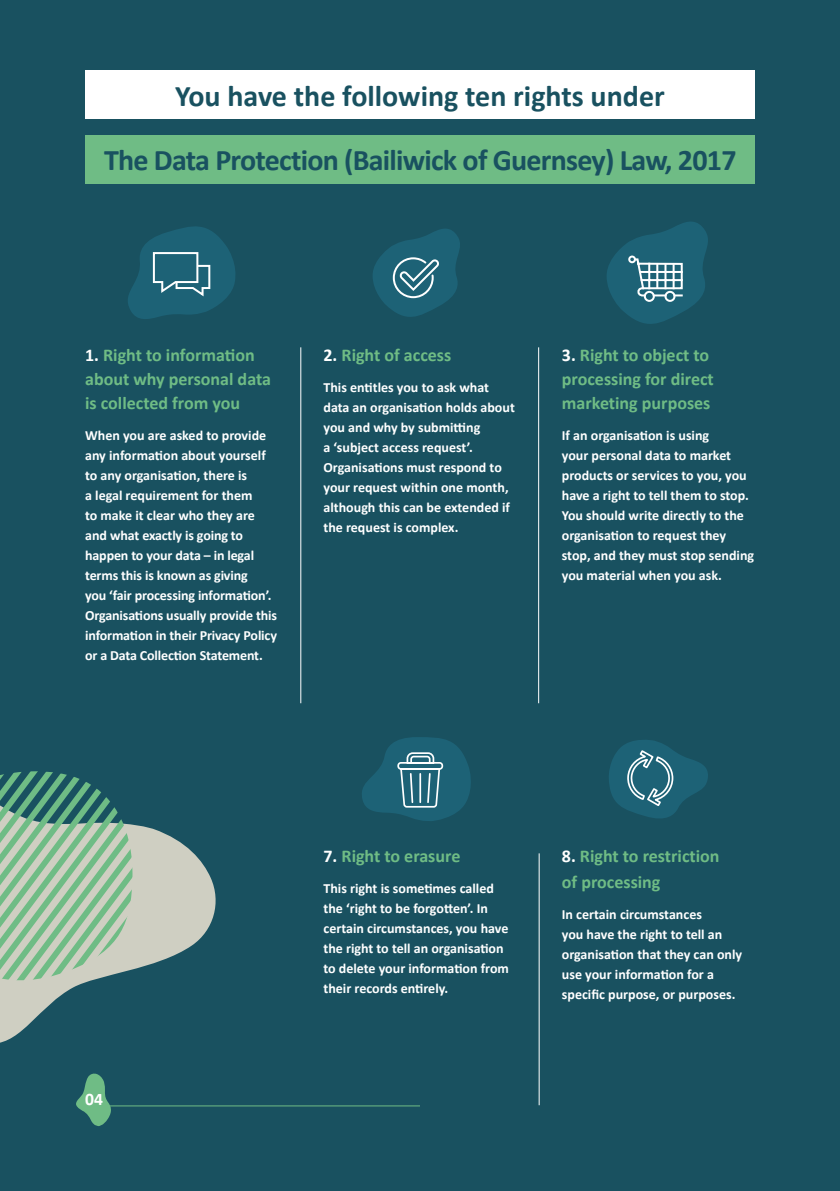
<style>
.page{position:relative;width:840px;height:1191px;background:#fff}
.page>*{position:absolute;margin:0;border:0;box-sizing:border-box;transform-origin:0 0}
.t1{font:700 30px/64.8px "Calibri";letter-spacing:-.025em;color:#195160;text-align:center}
.t2{font:700 18px/24px "Calibri";color:#6fbc85}
.t3{font:700 17.6px "Calibri";color:#fff}
.t4{font:700 14px/20px "Calibri";color:#fff}
.s1{color:#fff}
</style>
<div class="page">
<div style="left:0;top:0;width:839px;height:1191px;background:#195160"></div>
<svg style="left:76px;top:1073px;width:37px;height:53px"></svg>
<hr style="left:81px;top:1105px;width:339px;height:1px;background:#6fbc85">
<hr style="left:538px;top:853px;width:1px;height:252px;background:#fff">
<hr style="left:538px;top:347px;width:1px;height:356px;background:#fff">
<hr style="left:300px;top:347px;width:1px;height:356px;background:#fff">
<div style="left:85px;top:71px;width:669px;height:48px;background:#fff"></div>
<div style="left:85px;top:135px;width:669px;height:48px;background:#6fbc85"></div>
<svg style="left:0;top:824px;width:216px;height:219px"></svg>
<svg style="left:0;top:771px;width:133px;height:211px"></svg>
<svg style="left:362px;top:737px;width:109px;height:84px"></svg>
<svg style="left:609px;top:740px;width:99px;height:78px"></svg>
<svg style="left:128px;top:226px;width:107px;height:93px"></svg>
<svg style="left:373px;top:229px;width:87px;height:88px"></svg>
<svg style="left:607px;top:222px;width:101px;height:102px"></svg>
<div style="left:643px;top:291px;width:11px;height:11px;border:2px solid #fff;border-radius:50%"></div>
<div style="left:628px;top:255px;width:7px;height:8px;border:2px solid #fff;border-radius:50%"></div>
<div style="left:664px;top:291px;width:11px;height:11px;border:2px solid #fff;border-radius:50%"></div>
<hr style="left:648px;top:264px;width:2px;height:24px;background:#fff">
<hr style="left:656px;top:264px;width:2px;height:24px;background:#fff">
<hr style="left:664px;top:264px;width:2px;height:24px;background:#fff">
<hr style="left:672px;top:264px;width:2px;height:24px;background:#fff">
<hr style="left:639px;top:271px;width:42px;height:2px;background:#fff">
<hr style="left:641px;top:279px;width:40px;height:2px;background:#fff">
<h1 class="t1" style="left:104px;top:63px;width:633px">You have the following ten rights under<br>The Data Protection (Bailiwick of Guernsey) Law, 2017</h1>
<p class="t2" style="left:85px;top:343px;width:187px"><span class="s1">1.</span> Right to information about why personal data is collected from you</p>
<p class="t4" style="left:85px;top:425px;width:193px">When you are asked to provide any information about yourself to any organisation, there is<br>a legal requirement for them<br>to make it clear who they are and what exactly is going to happen to your data – in legal terms this is known as giving<br>you ‘fair processing information’.<br>Organisations usually provide this information in their Privacy Policy or a Data Collection Statement.</p>
<p class="t2" style="left:323px;top:343px;width:129px"><span class="s1">2.</span> Right of access</p>
<p class="t4" style="left:323px;top:377px;width:193px">This entitles you to ask what data an organisation holds about you and why by submitting<br>a ‘subject access request’.<br>Organisations must respond to your request within one month, although this can be extended if the request is complex.</p>
<p class="t2" style="left:561px;top:343px;width:153px"><span class="s1">3.</span> Right to object to processing for direct marketing purposes</p>
<p class="t4" style="left:561px;top:425px;width:194px">If an organisation is using<br>your personal data to market products or services to you, you have a right to tell them to stop.<br>You should write directly to the organisation to request they stop, and they must stop sending you material when you ask.</p>
<p class="t3" style="left:85px;top:1087px;width:19px">04</p>
<p class="t2" style="left:323px;top:843px;width:138px"><span class="s1">7.</span> Right to erasure</p>
<p class="t4" style="left:323px;top:878px;width:187px">This right is sometimes called the ‘right to be forgotten’. In certain circumstances, you have the right to tell an organisation to delete your information from their records entirely.</p>
<p class="t2" style="left:561px;top:842px;width:159px;line-height:26px"><span class="s1">8.</span> Right to restriction of processing</p>
<p class="t4" style="left:561px;top:904px;width:182px">In certain circumstances<br>you have the right to tell an organisation that they can only use your information for a specific purpose, or purposes.</p>
</div>
